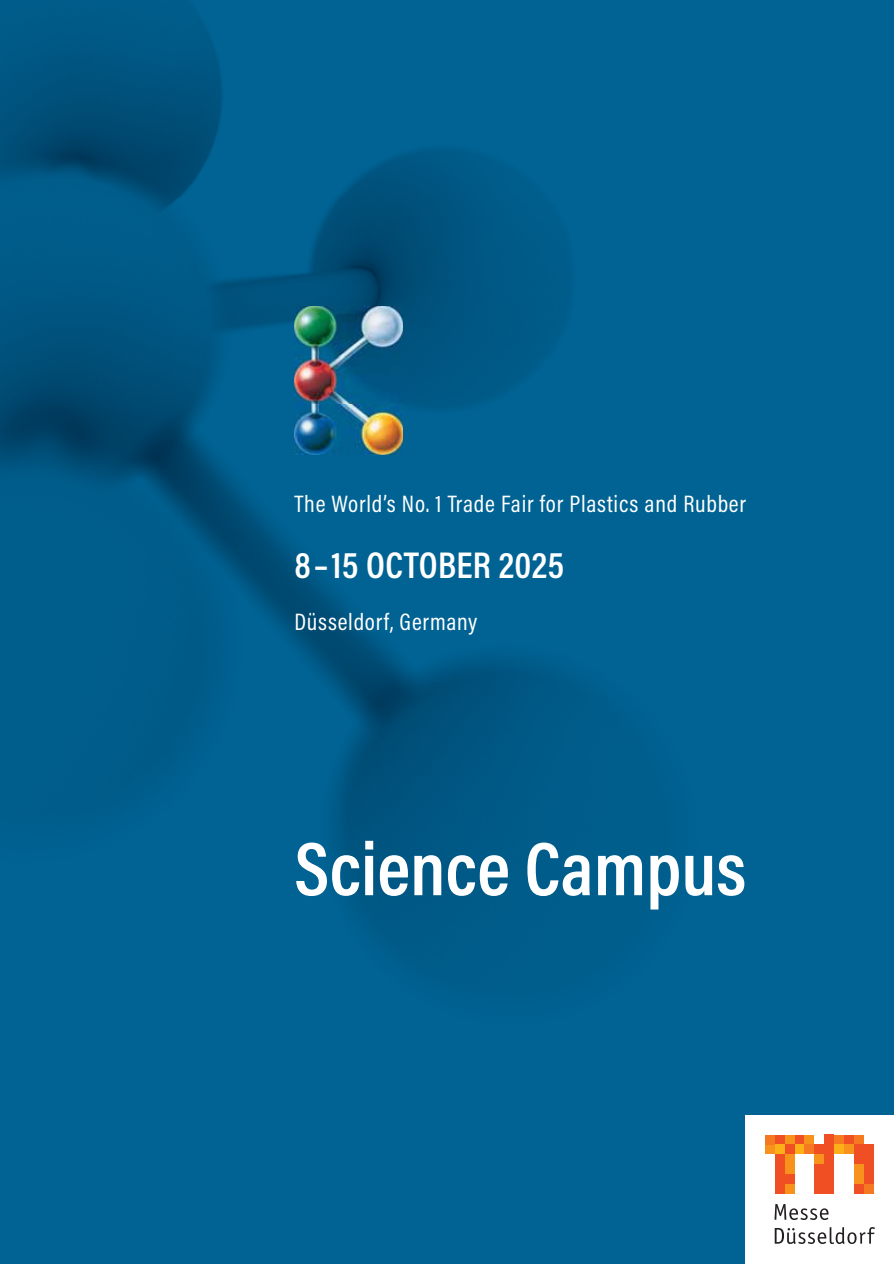
<style>
.page{position:relative;width:894px;height:1264px;background:#fff}
.page>*{position:absolute;margin:0;border:0;box-sizing:border-box;transform-origin:0 0}
.t1{font:600 76.5px "Acumin Pro Cond";color:#fff}
.t2{font:600 37.5px "Acumin Pro Cond";letter-spacing:.01em;color:#fff}
.t3{font:24px "Acumin Pro Cond";letter-spacing:.035em;color:#fff}
</style>
<div class="page">
<div style="left:0;top:0;width:893px;height:1264px;background:#006393"></div>
<img style="left:293px;top:199px;width:266px;height:158px">
<img style="left:293px;top:454px;width:51px;height:424px">
<img style="left:396px;top:357px;width:194px;height:603px">
<img style="left:344px;top:454px;width:52px;height:493px">
<div style="left:744px;top:1114px;width:149px;height:149px;background:#fff"></div>
<svg style="left:774px;top:1227px;width:100px;height:17px"></svg>
<svg style="left:774px;top:1204px;width:54px;height:16px"></svg>
<div style="left:764px;top:1144px;width:10px;height:10px;background:#f7931d"></div>
<div style="left:774px;top:1134px;width:10px;height:10px;background:#f04e23"></div>
<div style="left:774px;top:1144px;width:10px;height:10px;background:#fcaf17"></div>
<div style="left:784px;top:1134px;width:10px;height:10px;background:#f7931d"></div>
<div style="left:784px;top:1144px;width:10px;height:10px;background:#f04e23"></div>
<div style="left:794px;top:1134px;width:10px;height:10px;background:#f04e23"></div>
<div style="left:794px;top:1144px;width:10px;height:10px;background:#fcaf17"></div>
<div style="left:804px;top:1134px;width:10px;height:10px;background:#f7931d"></div>
<div style="left:804px;top:1144px;width:10px;height:10px;background:#f47920"></div>
<div style="left:833px;top:1134px;width:10px;height:10px;background:#f47920"></div>
<div style="left:833px;top:1144px;width:10px;height:10px;background:#fcaf17"></div>
<div style="left:843px;top:1134px;width:10px;height:10px;background:#f04e23"></div>
<div style="left:843px;top:1144px;width:10px;height:10px;background:#f7931d"></div>
<div style="left:853px;top:1134px;width:10px;height:10px;background:#f47920"></div>
<div style="left:853px;top:1144px;width:10px;height:20px;background:#f04e23"></div>
<div style="left:863px;top:1144px;width:10px;height:40px;background:#f04e23"></div>
<div style="left:774px;top:1154px;width:10px;height:40px;background:#f04e23"></div>
<div style="left:784px;top:1154px;width:10px;height:20px;background:#f7931d"></div>
<div style="left:784px;top:1174px;width:10px;height:10px;background:#f04e23"></div>
<div style="left:784px;top:1184px;width:10px;height:10px;background:#f7931d"></div>
<div style="left:853px;top:1164px;width:10px;height:20px;background:#f7931d"></div>
<div style="left:863px;top:1184px;width:10px;height:10px;background:#f47920"></div>
<div style="left:764px;top:1134px;width:10px;height:10px;background:#f47920"></div>
<div style="left:814px;top:1144px;width:9px;height:10px;background:#f04e23"></div>
<div style="left:814px;top:1154px;width:9px;height:10px;background:#f7931d"></div>
<div style="left:814px;top:1164px;width:9px;height:30px;background:#f04e23"></div>
<div style="left:823px;top:1134px;width:10px;height:60px;background:#f04e23"></div>
<div style="left:853px;top:1184px;width:10px;height:10px;background:#f04e23"></div>
<img style="left:294px;top:306px;width:108px;height:148px">
<p class="t3" style="left:294px;top:489px;width:453px">The World’s No. 1 Trade Fair for Plastics and Rubber</p>
<h2 class="t2" style="left:294px;top:543px;width:271px">8 – 15 OCTOBER 2025</h2>
<p class="t3" style="left:294px;top:608px;width:184px">Düsseldorf, Germany</p>
<h1 class="t1" style="left:294px;top:824px;width:453px">Science Campus</h1>
</div>
